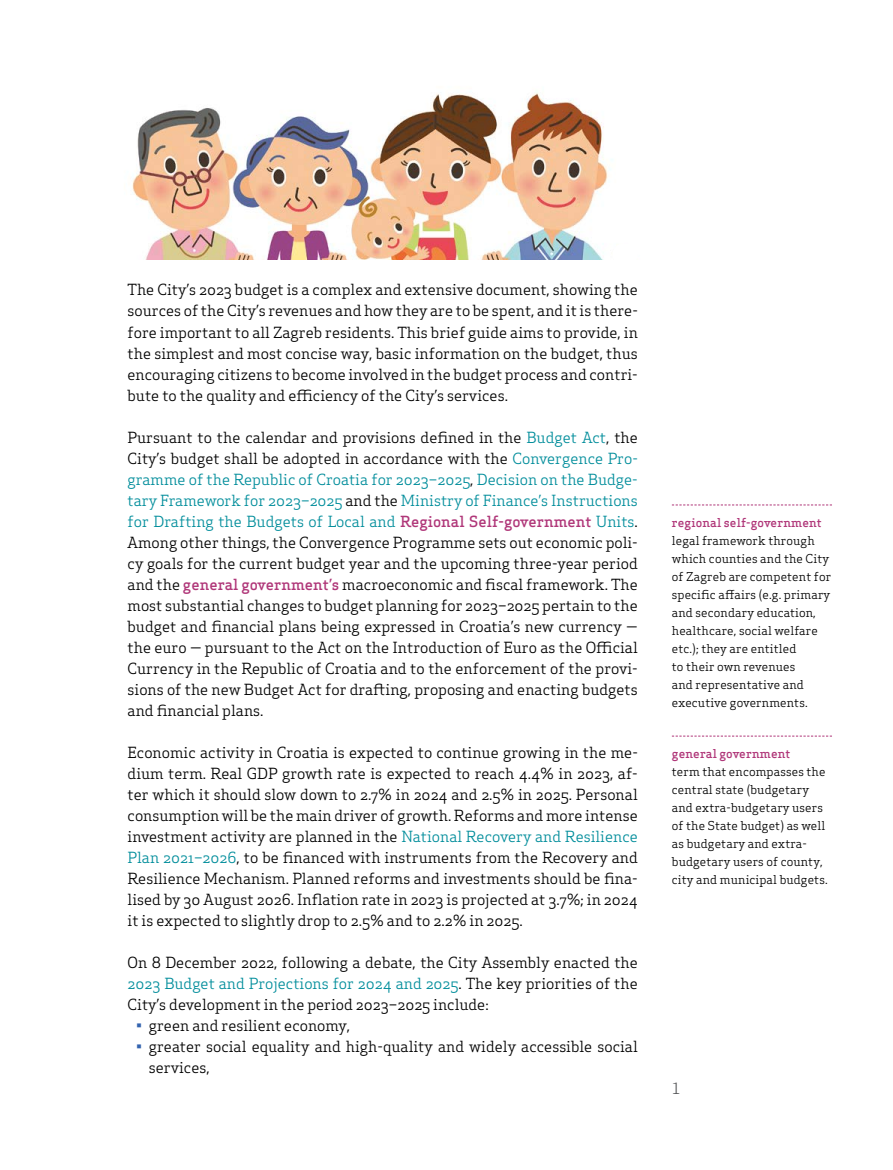
<style>
.page{position:relative;width:893px;height:1170px;background:#fff}
.page>*{position:absolute;margin:0;border:0;box-sizing:border-box;transform-origin:0 0}
.t1{font:15px/21px "Apex Serif";color:#000;text-align:justify}
.t2{font:15px "Apex Serif";color:#58595b}
.t3{font:12px/18px "Apex Serif";letter-spacing:.01em;color:#000}
.t4{font:500 12px "Apex Serif";letter-spacing:.01em;color:#b03779}
.s1{color:#008d9b}
.s2{font-weight:500;color:#b03779}
.s3{color:#3363af}
</style>
<div class="page">
<svg style="left:672px;top:504px;width:160px;height:1px"></svg>
<svg style="left:672px;top:735px;width:160px;height:1px"></svg>
<img style="left:132px;top:93px;width:481px;height:166px">
<div style="left:612px;top:243px;width:26px;height:23px;background:#fff;border-radius:11px"></div>
<p class="t1" style="left:128px;top:279px;width:512px">The City’s 2023 budget is a complex and extensive document, showing the sources of the City’s revenues and how they are to be spent, and it is there&shy;fore important to all Zagreb residents. This brief guide aims to provide, in the simplest and most concise way, basic information on the budget, thus encouraging citizens to become involved in the budget process and contri&shy;bute to the quality and efficiency of the City’s services.</p>
<p class="t1" style="left:128px;top:426px;width:512px">Pursuant to the calendar and provisions defined in the <span class="s1">Budget Act</span>, the City’s budget shall be adopted in accordance with the <span class="s1">Convergence Pro&shy;gramme of the Republic of Croatia for 2023–2025</span>, <span class="s1">Decision on the Budge&shy;tary Framework for 2023–2025</span> and the <span class="s1">Ministry of Finance’s Instructions for Drafting the Budgets of Local and</span> <span class="s2">Regional Self-government</span> <span class="s1">Units</span>.<br>Among other things, the Convergence Programme sets out economic poli&shy;cy goals for the current budget year and the upcoming three-year period and the <span class="s2">general government’s</span> macroeconomic and fiscal framework. The most substantial changes to budget planning for 2023–2025 pertain to the budget and financial plans being expressed in Croatia’s new currency — the euro — pursuant to the Act on the Introduction of Euro as the Official Currency in the Republic of Croatia and to the enforcement of the provi&shy;sions of the new Budget Act for drafting, proposing and enacting budgets and financial plans.</p>
<p class="t1" style="left:128px;top:741px;width:512px">Economic activity in Croatia is expected to continue growing in the me&shy;dium term. Real GDP growth rate is expected to reach 4.4% in 2023, af&shy;ter which it should slow down to 2.7% in 2024 and 2.5% in 2025. Personal consumption will be the main driver of growth. Reforms and more intense investment activity are planned in the <span class="s1">National Recovery and Resilience Plan 2021–2026</span>, to be financed with instruments from the Recovery and Resilience Mechanism. Planned reforms and investments should be fina&shy;lised by 30 August 2026. Inflation rate in 2023 is projected at 3.7%; in 2024 it is expected to slightly drop to 2.5% and to 2.2% in 2025.</p>
<p class="t1" style="left:128px;top:951px;width:512px">On 8 December 2022, following a debate, the City Assembly enacted the <span class="s1">2023 Budget and Projections for 2024 and 2025</span>. The key priorities of the City’s development in the period 2023–2025 include:</p>
<p class="t1" style="left:136px;top:1014px;width:216px"><span class="s3">•</span> green and resilient economy,</p>
<p class="t1" style="left:149px;top:1035px;width:490px;text-indent:-13px"><span class="s3">•</span> greater social equality and high-quality and widely accessible social services,</p>
<p class="t4" style="left:672px;top:514px;width:151px">regional self-government</p>
<p class="t3" style="left:672px;top:531px;width:161px">legal framework through which counties and the City of Zagreb are competent for specific affairs (e.g. primary and secondary education, healthcare, social welfare etc.); they are entitled<br>to their own revenues<br>and representative and executive governments.</p>
<p class="t4" style="left:672px;top:745px;width:120px">general government</p>
<p class="t3" style="left:672px;top:762px;width:157px">term that encompasses the central state (budgetary and extra-budgetary users of the State budget) as well as budgetary and extra&shy;budgetary users of county, city and municipal budgets.</p>
<p class="t2" style="left:672px;top:1078px;width:10px">1</p>
</div>
